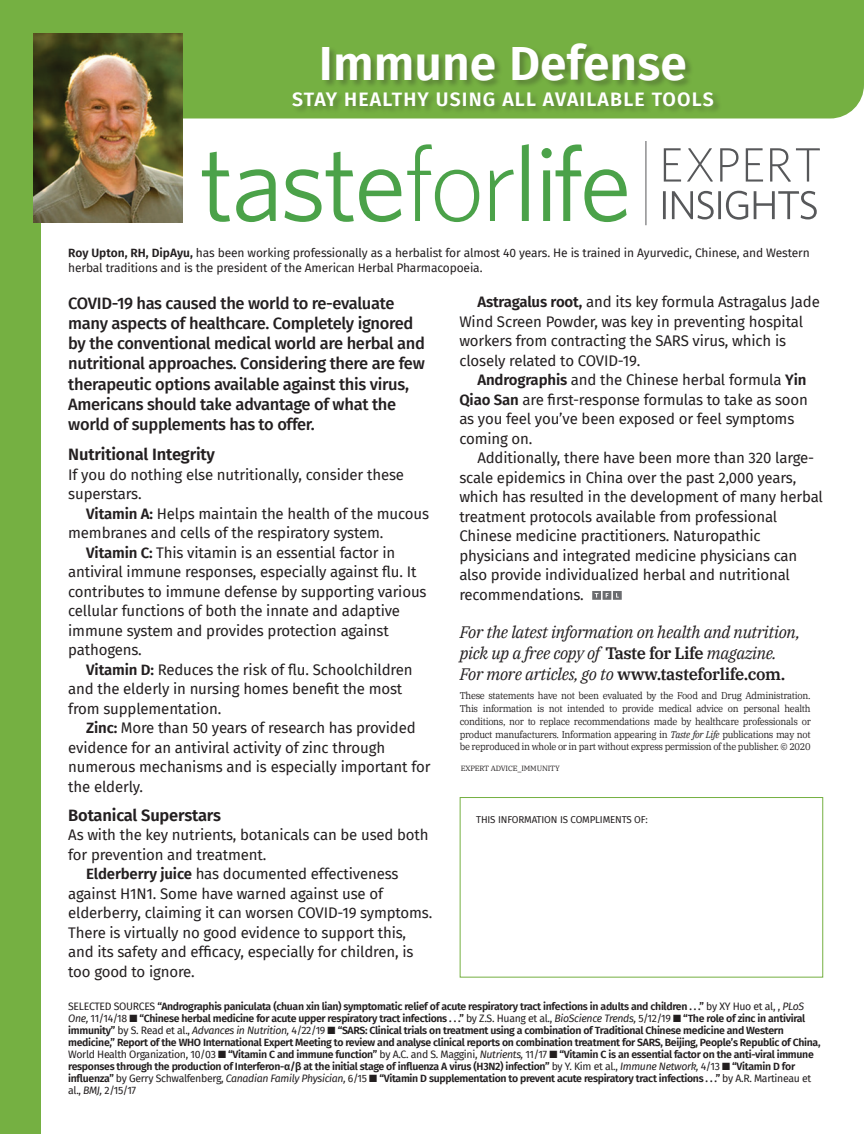
<style>
.page{position:relative;width:864px;height:1134px;background:#fff}
.page>*{position:absolute;margin:0;border:0;box-sizing:border-box;transform-origin:0 0}
.EA_Headline_Reverse{font:600 48px "Fira Sans";color:#fff}
.TFL_Department_Su{font:600 19.5px "Fira Sans";letter-spacing:.06em;color:#fff}
.t1{font:500 16.5px/20.2px "Fira Sans";letter-spacing:-.02em;color:#231f20}
.t2{font:italic 16.5px/21px "IBM Plex Serif";letter-spacing:-.02em;color:#231f20}
.t3{font:600 16.5px "Fira Sans";letter-spacing:-.01em;color:#231f20}
.t4{font:15px/19.5px "Fira Sans";letter-spacing:-.01em;color:#231f20}
.t5{font:12px/15px "Fira Sans";letter-spacing:-.01em;color:#231f20}
.TFL_SOURCES{font:600 10.5px/12px "Fira Sans";letter-spacing:-.03em;color:#231f20}
.t6{font:9.75px/12.8px "IBM Plex Serif";letter-spacing:-.03em;color:#231f20;text-align:justify;scale:.95 1}
.t7{font:9.75px "Fira Sans";letter-spacing:-.015em;color:#231f20}
.t8{font:7.5px "IBM Plex Serif";letter-spacing:-.02em;color:#231f20}
.s1{font-weight:600}
.s2{font-weight:600;font-style:normal}
.s3{font-style:italic}
.s4{font-weight:400}
.s5{font-weight:400;font-style:italic}
</style>
<div class="page">
<div style="left:40px;top:0;width:824px;height:118px;background:#75b042"></div>
<div style="left:0;top:0;width:40px;height:1134px;background:#75b042"></div>
<svg style="left:592px;top:591px;width:30px;height:9px"></svg>
<img style="left:34px;top:34px;width:148px;height:189px">
<div style="left:292px;top:43px;width:430px;height:72px;background:#231f20;opacity:.28"></div>
<div style="left:460px;top:797px;width:363px;height:181px;border:1px solid #75b042"></div>
<hr style="left:646px;top:141px;width:1px;height:84px;background:#57585a">
<svg style="left:663px;top:191px;width:154px;height:29px"></svg>
<svg style="left:664px;top:148px;width:156px;height:34px"></svg>
<svg style="left:202px;top:144px;width:425px;height:78px"></svg>
<p class="EA_Headline_Reverse" style="left:319px;top:24px;width:369px">Immune Defense</p>
<p class="TFL_Department_Su" style="left:292px;top:83px;width:423px">STAY HEALTHY USING ALL AVAILABLE TOOLS</p>
<p class="t5" style="left:68px;top:245px;width:743px"><span class="s1">Roy Upton, RH, DipAyu,</span> has been working professionally as a herbalist for almost 40 years. He is trained in Ayurvedic, Chinese, and Western herbal traditions and is the president of the American Herbal Pharmacopoeia.</p>
<p class="t1" style="left:68px;top:292px;width:358px">COVID-19 has caused the world to re-evaluate many aspects of healthcare. Completely ignored by the conventional medical world are herbal and nutritional approaches. Considering there are few therapeutic options available against this virus, Americans should take advantage of what the world of supplements has to offer.</p>
<p class="t3" style="left:68px;top:441px;width:148px">Nutritional Integrity</p>
<p class="t4" style="left:68px;top:464px;width:337px">If you do nothing else nutritionally, consider these superstars.</p>
<p class="t4" style="left:68px;top:503px;width:362px;text-indent:18px"><span class="s1">Vitamin A:</span> Helps maintain the health of the mucous membranes and cells of the respiratory system.</p>
<p class="t4" style="left:68px;top:542px;width:360px;text-indent:18px"><span class="s1">Vitamin C:</span> This vitamin is an essential factor in antiviral immune responses, especially against flu. It contributes to immune defense by supporting various cellular functions of both the innate and adaptive immune system and provides protection against pathogens.</p>
<p class="t4" style="left:68px;top:659px;width:346px;text-indent:18px"><span class="s1">Vitamin D:</span> Reduces the risk of flu. Schoolchildren and the elderly in nursing homes benefit the most from supplementation.</p>
<p class="t4" style="left:68px;top:718px;width:364px;text-indent:18px"><span class="s1">Zinc:</span> More than 50 years of research has provided evidence for an antiviral activity of zinc through numerous mechanisms and is especially important for the elderly.</p>
<p class="t3" style="left:68px;top:802px;width:154px">Botanical Superstars</p>
<p class="t4" style="left:68px;top:825px;width:362px">As with the key nutrients, botanicals can be used both for prevention and treatment.</p>
<p class="t4" style="left:68px;top:864px;width:366px;text-indent:18px"><span class="s1">Elderberry juice</span> has documented effectiveness against H1N1. Some have warned against use of elderberry, claiming it can worsen COVID-19 symptoms.<br>There is virtually no good evidence to support this, and its safety and efficacy, especially for children, is too good to ignore.</p>
<p class="t4" style="left:459px;top:292px;width:362px;text-indent:18px"><span class="s1">Astragalus root,</span> and its key formula Astragalus Jade Wind Screen Powder, was key in preventing hospital workers from contracting the SARS virus, which is closely related to COVID-19.</p>
<p class="t4" style="left:459px;top:370px;width:350px;text-indent:18px"><span class="s1">Andrographis</span> and the Chinese herbal formula <span class="s1">Yin Qiao San</span> are first-response formulas to take as soon as you feel you’ve been exposed or feel symptoms coming on.</p>
<p class="t4" style="left:459px;top:448px;width:365px;text-indent:18px">Additionally, there have been more than 320 large&shy;scale epidemics in China over the past 2,000 years, which has resulted in the development of many herbal treatment protocols available from professional Chinese medicine practitioners. Naturopathic physicians and integrated medicine physicians can also provide individualized herbal and nutritional recommendations.</p>
<p class="t2" style="left:460px;top:620px;width:342px">For the latest information on health and nutrition, pick up a free copy of <span class="s2">Taste for Life</span> magazine.<br>For more articles, go to <span class="s2">www.tasteforlife.com.</span></p>
<p class="t6" style="left:460px;top:689px;width:371px">These statements have not been evaluated by the Food and Drug Administration.<br>This information is not intended to provide medical advice on personal health conditions, nor to replace recommendations made by healthcare professionals or product manufacturers. Information appearing in <span class="s3">Taste for Life</span> publications may not be reproduced in whole or in part without express permission of the publisher. © 2020</p>
<p class="t8" style="left:461px;top:762px;width:100px">EXPERT ADVICE_IMMUNITY</p>
<p class="t7" style="left:476px;top:812px;width:173px">THIS INFORMATION IS COMPLIMENTS OF:</p>
<p class="TFL_SOURCES" style="left:68px;top:1000px;width:754px"><span class="s4">SELECTED SOURCES</span> “Andrographis paniculata (chuan xin lian) symptomatic relief of acute respiratory tract infections in adults and children . . .” <span class="s4">by XY Huo et al, ,</span> <span class="s5">PLoS One,</span> <span class="s4">11/14/18</span> ■ “Chinese herbal medicine for acute upper respiratory tract infections . . .” <span class="s4">by Z.S. Huang et al.,</span> <span class="s5">BioScience Trends,</span> <span class="s4">5/12/19</span> ■ “The role of zinc in antiviral immunity” <span class="s4">by S. Read et al.,</span> <span class="s5">Advances in Nutrition,</span> <span class="s4">4/22/19</span> ■ “SARS: Clinical trials on treatment using a combination of Traditional Chinese medicine and Western medicine,” Report of the WHO International Expert Meeting to review and analyse clinical reports on combination treatment for SARS, Beijing, People’s Republic of China, <span class="s4">World Health Organization, 10/03</span> ■ “Vitamin C and immune function” <span class="s4">by A.C. and S. Maggini,</span> <span class="s5">Nutrients,</span> <span class="s4">11/17</span> ■ “Vitamin C is an essential factor on the anti-viral immune responses through the production of Interferon-α/β at the initial stage of influenza A virus (H3N2) infection” <span class="s4">by Y. Kim et al.,</span> <span class="s5">Immune Network,</span> <span class="s4">4/13</span> ■ “Vitamin D for influenza” <span class="s4">by Gerry Schwalfenberg,</span> <span class="s5">Canadian Family Physician,</span> <span class="s4">6/15</span> ■ “Vitamin D supplementation to prevent acute respiratory tract infections . . .” <span class="s4">by A.R. Martineau et al.,</span> <span class="s5">BMJ,</span> <span class="s4">2/15/17</span></p>
</div>
